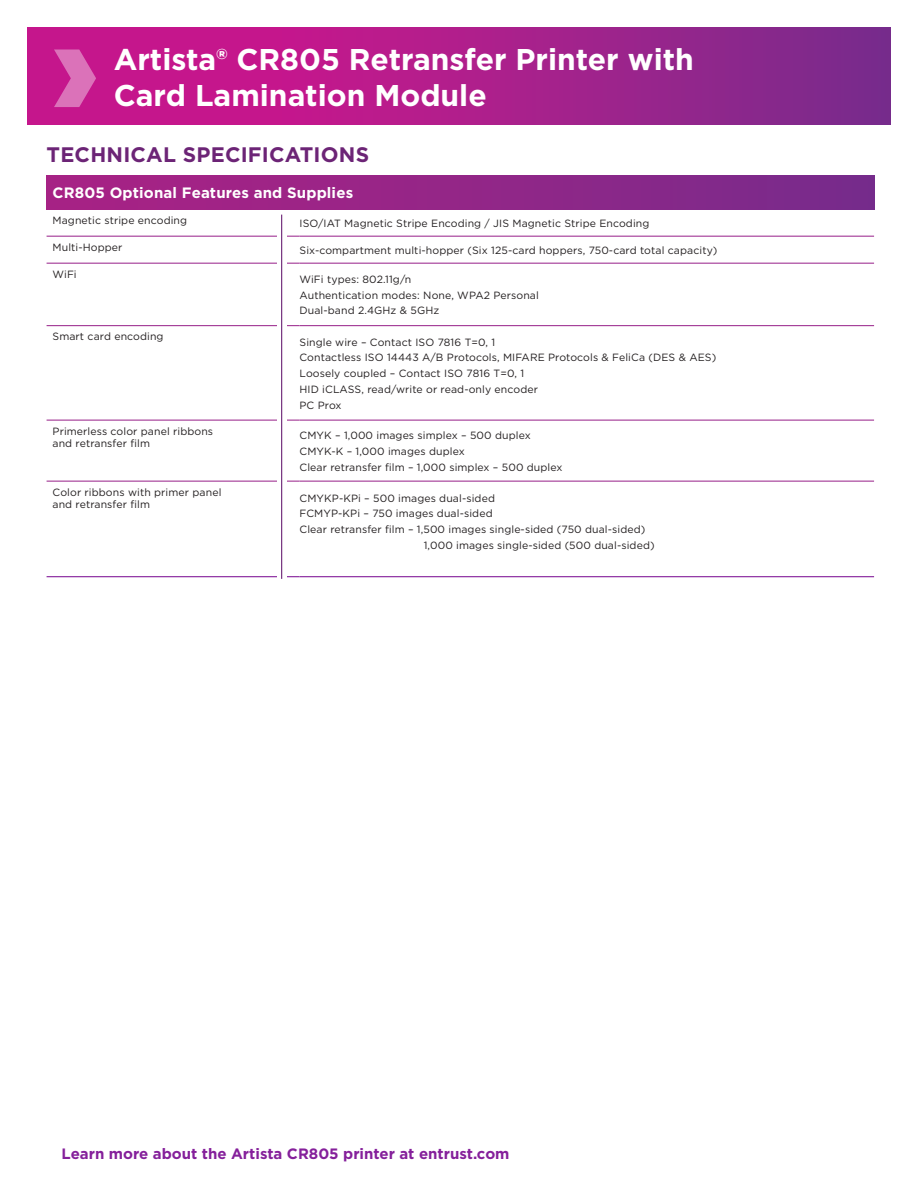
<style>
.page{position:relative;width:918px;height:1188px;background:#fff}
.page>*{position:absolute;margin:0;border:0;box-sizing:border-box;transform-origin:0 0}
.Headline{font:700 30px/36px "Gotham";color:#fff}
._1_Header{font:700 21px "Gotham";letter-spacing:.01em;color:#6c2476}
.CTA_URL_front{font:700 15px "Gotham";color:#85209b}
._2_Sub_Header{font:700 15px "Gotham";letter-spacing:.01em;color:#fff}
._2_Sub_Header-2{font:10.5px/12px "Gotham";letter-spacing:.01em;color:#231f20}
</style>
<div class="page">
<svg style="left:27px;top:27px;width:864px;height:98px;background:#a91e8b"></svg>
<svg style="left:54px;top:50px;width:42px;height:57px;background:#d24da7"></svg>
<div style="left:47px;top:175px;width:827px;height:34px;background:linear-gradient(to right,#ab2184,#792b8b)"></div>
<hr style="left:47px;top:236px;width:253px;height:1px;background:#a23795">
<hr style="left:300px;top:236px;width:574px;height:1px;background:#a23795">
<hr style="left:47px;top:263px;width:253px;height:1px;background:#a23795">
<hr style="left:300px;top:263px;width:574px;height:1px;background:#a23795">
<hr style="left:47px;top:325px;width:253px;height:1px;background:#a23795">
<hr style="left:300px;top:325px;width:574px;height:1px;background:#a23795">
<hr style="left:47px;top:420px;width:253px;height:1px;background:#a23795">
<hr style="left:300px;top:420px;width:574px;height:1px;background:#a23795">
<hr style="left:47px;top:481px;width:253px;height:1px;background:#a23795">
<hr style="left:300px;top:481px;width:574px;height:1px;background:#a23795">
<hr style="left:47px;top:576px;width:253px;height:1px;background:#85209b">
<hr style="left:300px;top:576px;width:574px;height:1px;background:#85209b">
<svg style="left:278px;top:214px;width:9px;height:365px"></svg>
<hr style="left:281px;top:215px;width:1px;height:364px;background:#6c2476">
<p class="Headline" style="left:114px;top:41px;width:582px">Artista® CR805 Retransfer Printer with<br>Card Lamination Module</p>
<p class="_1_Header" style="left:47px;top:141px;width:324px">TECHNICAL SPECIFICATIONS</p>
<p class="_2_Sub_Header" style="left:53px;top:183px;width:302px">CR805 Optional Features and Supplies</p>
<p class="_2_Sub_Header-2" style="left:53px;top:214px;width:136px">Magnetic stripe encoding</p>
<p class="_2_Sub_Header-2" style="left:300px;top:217px;width:351px">ISO/IAT Magnetic Stripe Encoding / JIS Magnetic Stripe Encoding</p>
<p class="_2_Sub_Header-2" style="left:53px;top:241px;width:71px">Multi-Hopper</p>
<p class="_2_Sub_Header-2" style="left:300px;top:244px;width:420px">Six-compartment multi-hopper (Six 125-card hoppers, 750-card total capacity)</p>
<p class="_2_Sub_Header-2" style="left:53px;top:268px;width:26px">WiFi</p>
<p class="_2_Sub_Header-2" style="left:300px;top:273px;width:113px">WiFi types: 802.11g/n</p>
<p class="_2_Sub_Header-2" style="left:300px;top:289px;width:241px">Authentication modes: None, WPA2 Personal</p>
<p class="_2_Sub_Header-2" style="left:300px;top:304px;width:141px">Dual-band 2.4GHz &amp; 5GHz</p>
<p class="_2_Sub_Header-2" style="left:53px;top:330px;width:112px">Smart card encoding</p>
<p class="_2_Sub_Header-2" style="left:300px;top:336px;width:197px">Single wire – Contact ISO 7816 T=0, 1</p>
<p class="_2_Sub_Header-2" style="left:300px;top:351px;width:418px">Contactless ISO 14443 A/B Protocols, MIFARE Protocols &amp; FeliCa (DES &amp; AES)</p>
<p class="_2_Sub_Header-2" style="left:300px;top:367px;width:226px">Loosely coupled – Contact ISO 7816 T=0, 1</p>
<p class="_2_Sub_Header-2" style="left:300px;top:383px;width:240px">HID iCLASS, read/write or read-only encoder</p>
<p class="_2_Sub_Header-2" style="left:300px;top:399px;width:44px">PC Prox</p>
<p class="_2_Sub_Header-2" style="left:53px;top:425px;width:162px">Primerless color panel ribbons and retransfer film</p>
<p class="_2_Sub_Header-2" style="left:300px;top:429px;width:233px">CMYK – 1,000 images simplex – 500 duplex</p>
<p class="_2_Sub_Header-2" style="left:300px;top:445px;width:167px">CMYK-K – 1,000 images duplex</p>
<p class="_2_Sub_Header-2" style="left:300px;top:461px;width:265px">Clear retransfer film – 1,000 simplex – 500 duplex</p>
<p class="_2_Sub_Header-2" style="left:53px;top:486px;width:170px">Color ribbons with primer panel and retransfer film</p>
<p class="_2_Sub_Header-2" style="left:300px;top:492px;width:197px">CMYKP-KPi – 500 images dual-sided</p>
<p class="_2_Sub_Header-2" style="left:300px;top:507px;width:195px">FCMYP-KPi – 750 images dual-sided</p>
<p class="_2_Sub_Header-2" style="left:300px;top:523px;width:347px">Clear retransfer film – 1,500 images single-sided (750 dual-sided)</p>
<p class="_2_Sub_Header-2" style="left:424px;top:539px;width:232px">1,000 images single-sided (500 dual-sided)</p>
<p class="CTA_URL_front" style="left:62px;top:1144px;width:449px">Learn more about the Artista CR805 printer at entrust.com</p>
</div>
